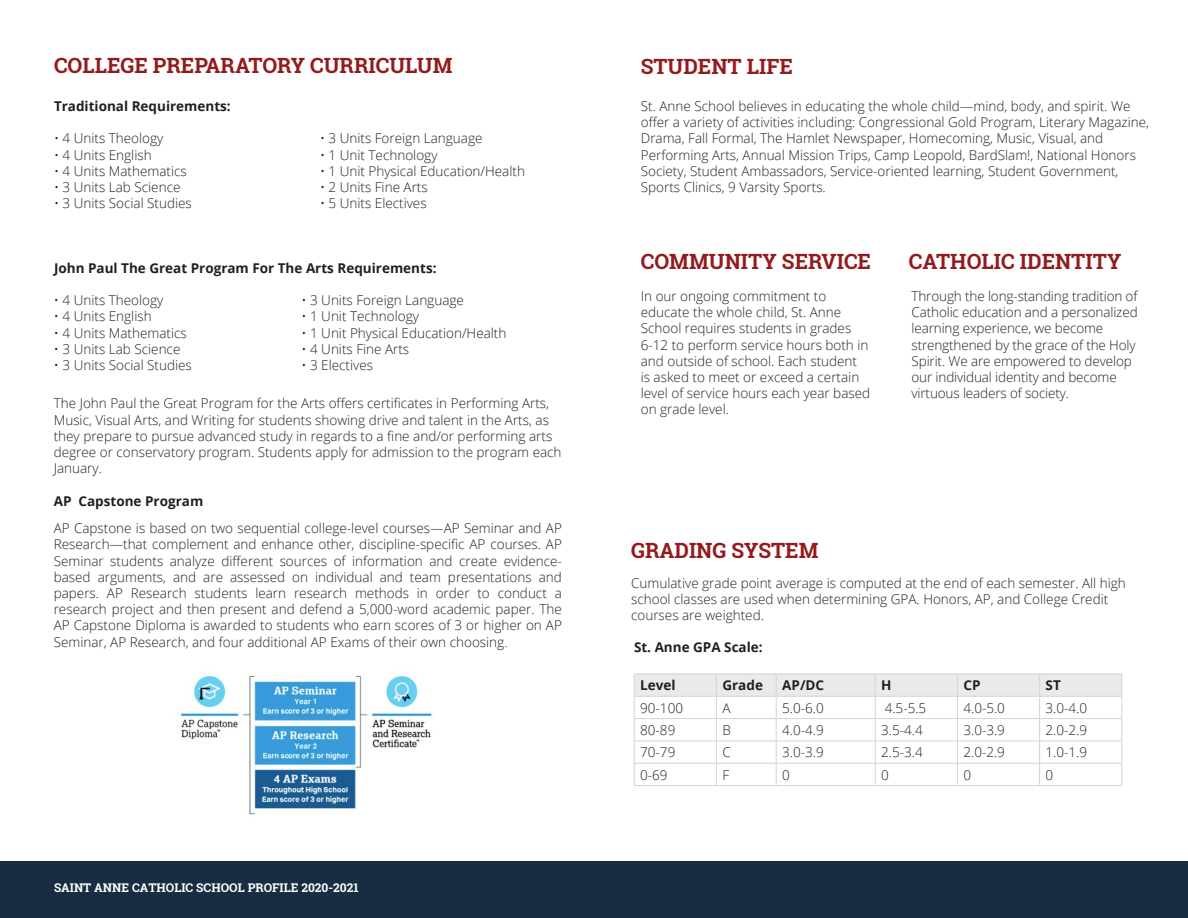
<style>
.page{position:relative;width:1188px;height:918px;background:#fff}
.page>*{position:absolute;margin:0;border:0;box-sizing:border-box;transform-origin:0 0}
.t1{font:700 21px "Roboto Slab";color:#931a1d}
.t2{font:300 13.5px/16.2px "Open Sans";color:#241f1f}
.t3{font:700 13.5px "Open Sans";color:#241f1f}
.t4{font:700 12px "Roboto Slab";color:#fff}
</style>
<div class="page">
<svg style="left:634px;top:674px;width:489px;height:111px"></svg>
<hr style="left:634px;top:785px;width:82px;height:1px;background:#d5d4d5">
<hr style="left:716px;top:785px;width:60px;height:1px;background:#d5d4d5">
<hr style="left:776px;top:785px;width:99px;height:1px;background:#d5d4d5">
<hr style="left:875px;top:785px;width:82px;height:1px;background:#d5d4d5">
<hr style="left:957px;top:785px;width:83px;height:1px;background:#d5d4d5">
<hr style="left:1040px;top:785px;width:82px;height:1px;background:#d5d4d5">
<div style="left:0;top:861px;width:1188px;height:57px;background:#182d42"></div>
<img style="left:180px;top:675px;width:252px;height:140px">
<h1 class="t1" style="left:54px;top:51px;width:400px">COLLEGE PREPARATORY CURRICULUM</h1>
<h1 class="t1" style="left:641px;top:52px;width:154px">STUDENT LIFE</h1>
<p class="t3" style="left:54px;top:96px;width:178px">Traditional Requirements:</p>
<p class="t2" style="left:54px;top:130px;width:111px">• 4 Units Theology</p>
<p class="t2" style="left:54px;top:146px;width:99px">• 4 Units English</p>
<p class="t2" style="left:54px;top:162px;width:134px">• 4 Units Mathematics</p>
<p class="t2" style="left:54px;top:179px;width:128px">• 3 Units Lab Science</p>
<p class="t2" style="left:54px;top:195px;width:139px">• 3 Units Social Studies</p>
<p class="t2" style="left:320px;top:130px;width:164px">• 3 Units Foreign Language</p>
<p class="t2" style="left:320px;top:146px;width:119px">• 1 Unit Technology</p>
<p class="t2" style="left:320px;top:162px;width:206px">• 1 Unit Physical Education/Health</p>
<p class="t2" style="left:320px;top:179px;width:109px">• 2 Units Fine Arts</p>
<p class="t2" style="left:320px;top:195px;width:108px">• 5 Units Electives</p>
<p class="t3" style="left:54px;top:259px;width:384px">John Paul The Great Program For The Arts Requirements:</p>
<p class="t2" style="left:54px;top:292px;width:111px">• 4 Units Theology</p>
<p class="t2" style="left:54px;top:308px;width:99px">• 4 Units English</p>
<p class="t2" style="left:54px;top:324px;width:134px">• 4 Units Mathematics</p>
<p class="t2" style="left:54px;top:340px;width:128px">• 3 Units Lab Science</p>
<p class="t2" style="left:54px;top:357px;width:139px">• 3 Units Social Studies</p>
<p class="t2" style="left:301px;top:292px;width:164px">• 3 Units Foreign Language</p>
<p class="t2" style="left:301px;top:308px;width:119px">• 1 Unit Technology</p>
<p class="t2" style="left:301px;top:324px;width:206px">• 1 Unit Physical Education/Health</p>
<p class="t2" style="left:301px;top:340px;width:109px">• 4 Units Fine Arts</p>
<p class="t2" style="left:301px;top:357px;width:73px">• 3 Electives</p>
<p class="t2" style="left:54px;top:395px;width:509px">The John Paul the Great Program for the Arts offers certificates in Performing Arts, Music, Visual Arts, and Writing for students showing drive and talent in the Arts, as they prepare to pursue advanced study in regards to a fine and/or performing arts degree or conservatory program. Students apply for admission to the program each January.</p>
<p class="t3" style="left:54px;top:491px;width:151px">AP Capstone Program</p>
<p class="t2" style="left:54px;top:520px;width:510px;text-align:justify">AP Capstone is based on two sequential college-level courses—AP Seminar and AP Research—that complement and enhance other, discipline-specific AP courses. AP Seminar students analyze different sources of information and create evidence&shy;based arguments, and are assessed on individual and team presentations and papers. AP Research students learn research methods in order to conduct a research project and then present and defend a 5,000-word academic paper. The AP Capstone Diploma is awarded to students who earn scores of 3 or higher on AP Seminar, AP Research, and four additional AP Exams of their own choosing.</p>
<p class="t4" style="left:54px;top:879px;width:306px">SAINT ANNE CATHOLIC SCHOOL PROFILE 2020-2021</p>
<p class="t2" style="left:641px;top:98px;width:510px">St. Anne School believes in educating the whole child—mind, body, and spirit. We offer a variety of activities including: Congressional Gold Program, Literary Magazine, Drama, Fall Formal, The Hamlet Newspaper, Homecoming, Music, Visual, and Performing Arts, Annual Mission Trips, Camp Leopold, BardSlam!, National Honors Society, Student Ambassadors, Service-oriented learning, Student Government, Sports Clinics, 9 Varsity Sports.</p>
<h1 class="t1" style="left:641px;top:247px;width:232px">COMMUNITY SERVICE</h1>
<h1 class="t1" style="left:909px;top:247px;width:214px">CATHOLIC IDENTITY</h1>
<p class="t2" style="left:641px;top:288px;width:231px">In our ongoing commitment to educate the whole child, St. Anne<br>School requires students in grades<br>6-12 to perform service hours both in and outside of school. Each student<br>is asked to meet or exceed a certain level of service hours each year based on grade level.</p>
<p class="t2" style="left:912px;top:288px;width:228px">Through the long-standing tradition of Catholic education and a personalized learning experience, we become strengthened by the grace of the Holy Spirit. We are empowered to develop our individual identity and become virtuous leaders of society.</p>
<h1 class="t1" style="left:631px;top:536px;width:189px">GRADING SYSTEM</h1>
<p class="t2" style="left:631px;top:575px;width:496px">Cumulative grade point average is computed at the end of each semester. All high school classes are used when determining GPA. Honors, AP, and College Credit courses are weighted.</p>
<p class="t3" style="left:634px;top:637px;width:130px">St. Anne GPA Scale:</p>
<p class="t3" style="left:640px;top:676px;width:37px">Level</p>
<p class="t3" style="left:722px;top:676px;width:42px">Grade</p>
<p class="t3" style="left:782px;top:676px;width:43px">AP/DC</p>
<p class="t3" style="left:881px;top:676px;width:12px">H</p>
<p class="t3" style="left:963px;top:676px;width:19px">CP</p>
<p class="t3" style="left:1046px;top:676px;width:17px">ST</p>
<p class="t2" style="left:640px;top:699px;width:44px">90-100</p>
<p class="t2" style="left:722px;top:699px;width:10px">A</p>
<p class="t2" style="left:782px;top:699px;width:43px">5.0-6.0</p>
<p class="t2" style="left:885px;top:699px;width:43px">4.5-5.5</p>
<p class="t2" style="left:963px;top:699px;width:43px">4.0-5.0</p>
<p class="t2" style="left:1046px;top:699px;width:43px">3.0-4.0</p>
<p class="t2" style="left:640px;top:722px;width:37px">80-89</p>
<p class="t2" style="left:722px;top:722px;width:10px">B</p>
<p class="t2" style="left:782px;top:722px;width:43px">4.0-4.9</p>
<p class="t2" style="left:881px;top:722px;width:43px">3.5-4.4</p>
<p class="t2" style="left:963px;top:722px;width:43px">3.0-3.9</p>
<p class="t2" style="left:1046px;top:722px;width:43px">2.0-2.9</p>
<p class="t2" style="left:640px;top:744px;width:37px">70-79</p>
<p class="t2" style="left:722px;top:744px;width:10px">C</p>
<p class="t2" style="left:782px;top:744px;width:43px">3.0-3.9</p>
<p class="t2" style="left:881px;top:744px;width:43px">2.5-3.4</p>
<p class="t2" style="left:963px;top:744px;width:43px">2.0-2.9</p>
<p class="t2" style="left:1046px;top:744px;width:43px">1.0-1.9</p>
<p class="t2" style="left:640px;top:766px;width:29px">0-69</p>
<p class="t2" style="left:722px;top:766px;width:8px">F</p>
<p class="t2" style="left:782px;top:766px;width:9px">0</p>
<p class="t2" style="left:881px;top:766px;width:9px">0</p>
<p class="t2" style="left:963px;top:766px;width:9px">0</p>
<p class="t2" style="left:1046px;top:766px;width:9px">0</p>
</div>
